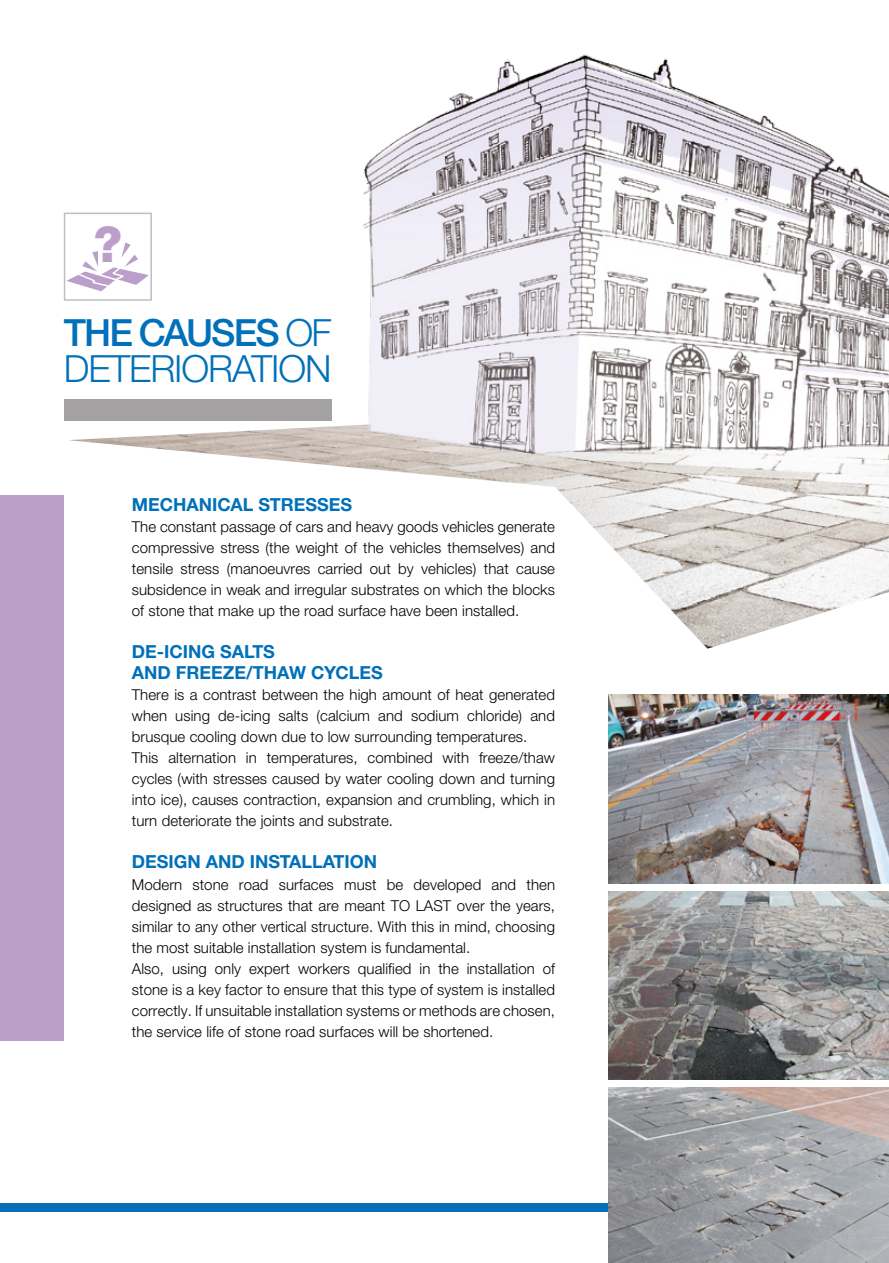
<style>
.page{position:relative;width:889px;height:1263px;background:#fff}
.page>*{position:absolute;margin:0;border:0;box-sizing:border-box;transform-origin:0 0}
.t1{font:800 49.35px "Helvetica Neue LTW1 G";color:#bc9eca}
.t2{font:300 37.5px/36px "Helvetica Neue LTW1 G";letter-spacing:-.03em;color:#0070ba}
.t3{font:700 18px/21px "Helvetica Neue LTW1 G";color:#0070ba}
.t4{font:300 15px/21px "Helvetica Neue LTW1 G";letter-spacing:.005em;color:#000}
.s1{font-weight:500}
</style>
<div class="page">
<img style="left:68px;top:420px;width:821px;height:229px">
<div style="left:0;top:494px;width:64px;height:546px;background:#bc9eca"></div>
<div style="left:0;top:1204px;width:889px;height:8px;background:#0070ba"></div>
<img style="left:608px;top:695px;width:281px;height:188px">
<img style="left:608px;top:891px;width:281px;height:188px">
<img style="left:608px;top:1087px;width:281px;height:176px">
<img style="left:313px;top:54px;width:576px;height:468px">
<div style="left:64px;top:213px;width:88px;height:88px;border:2px solid #bdbfc2"></div>
<div style="left:64px;top:399px;width:267px;height:21px;background:#a3a1a1"></div>
<svg style="left:66px;top:242px;width:83px;height:49px"></svg>
<h1 class="t1" style="left:94px;top:215px;width:30px">?</h1>
<h2 class="t2" style="left:64px;top:315px;width:269px"><span class="s1">THE CAUSES</span> OF<br>DETERIORATION</h2>
<p class="t3" style="left:132px;top:494px;width:222px">MECHANICAL STRESSES</p>
<p class="t4" style="left:132px;top:516px;width:425px;text-align:justify">The constant passage of cars and heavy goods vehicles generate compressive stress (the weight of the vehicles themselves) and tensile stress (manoeuvres carried out by vehicles) that cause subsidence in weak and irregular substrates on which the blocks of stone that make up the road surface have been installed.</p>
<p class="t3" style="left:132px;top:641px;width:252px">DE-ICING SALTS<br>AND FREEZE/THAW CYCLES</p>
<p class="t4" style="left:132px;top:684px;width:425px">There is a contrast between the high amount of heat generated when using de-icing salts (calcium and sodium chloride) and brusque cooling down due to low surrounding temperatures.<br>This alternation in temperatures, combined with freeze/thaw cycles (with stresses caused by water cooling down and turning into ice), causes contraction, expansion and crumbling, which in turn deteriorate the joints and substrate.</p>
<p class="t3" style="left:132px;top:851px;width:247px">DESIGN AND INSTALLATION</p>
<p class="t4" style="left:132px;top:873px;width:425px">Modern stone road surfaces must be developed and then designed as structures that are meant TO LAST over the years, similar to any other vertical structure. With this in mind, choosing the most suitable installation system is fundamental.<br>Also, using only expert workers qualified in the installation of stone is a key factor to ensure that this type of system is installed correctly. If unsuitable installation systems or methods are chosen, the service life of stone road surfaces will be shortened.</p>
</div>
